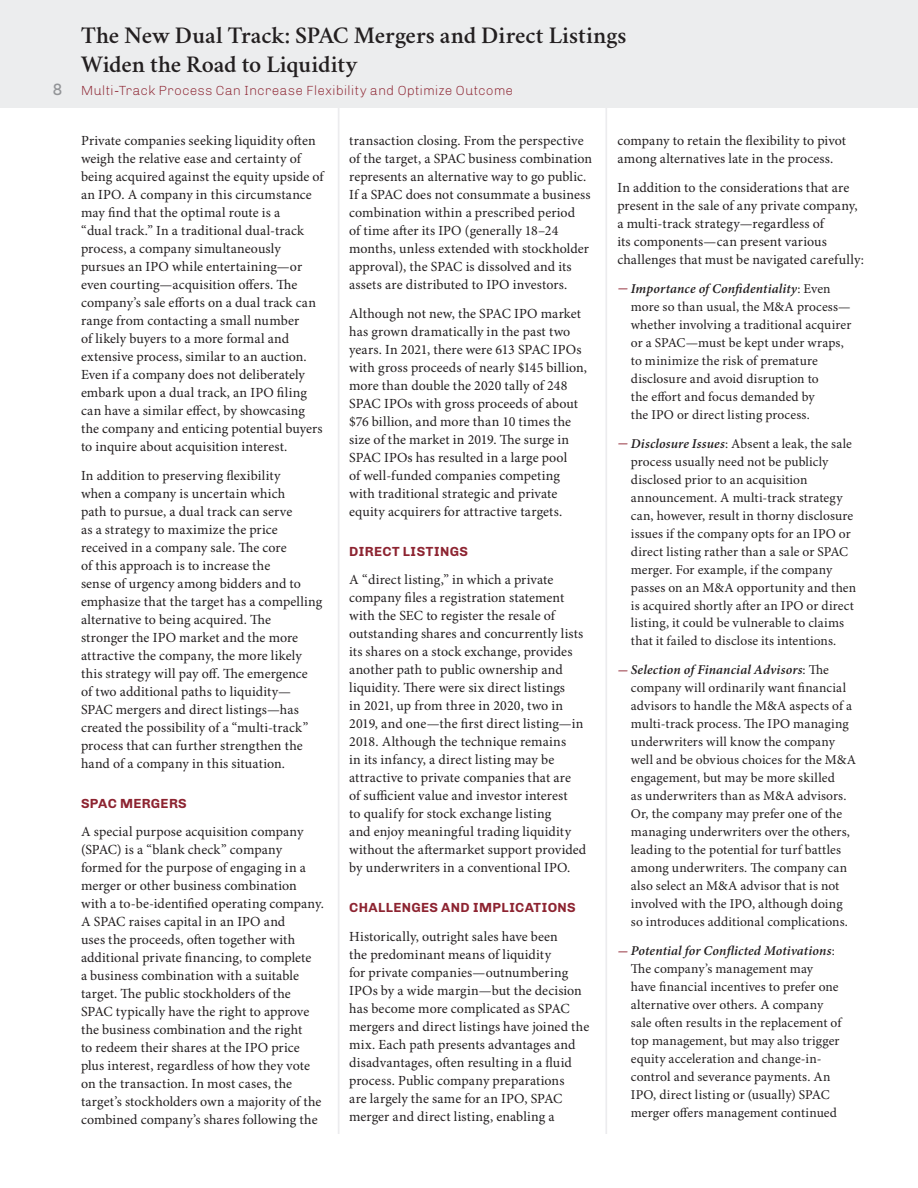
<style>
.page{position:relative;width:918px;height:1188px;background:#fff}
.page>*{position:absolute;margin:0;border:0;box-sizing:border-box;transform-origin:0 0}
.page_title{font:600 24px/28.8px "Crimson";color:#231f20}
.t1{font:16.5px "Chivo";color:#939598}
.body_text{font:13.95px/18px "Minion Pro";letter-spacing:.005em;color:#231f20}
.t2{font:13.5px/18px "Minion Pro";letter-spacing:.01em;color:#231f20}
.page_title-2{font:300 13.5px "Chivo";letter-spacing:.015em;color:#8d2431}
.subhead{font:700 13.5px "Chivo";letter-spacing:.02em;color:#8d2431}
.s1{font-family:"Univers LT Std";font-weight:300;font-style:italic;font-stretch:condensed;font-size:18px;color:#8d2431}
.s2{font-weight:600;font-style:italic}
</style>
<div class="page">
<hr style="left:338px;top:108px;width:2px;height:1026px;background:#ececee">
<hr style="left:605px;top:108px;width:2px;height:1026px;background:#ececee">
<div style="left:0;top:0;width:918px;height:108px;background:#ecedee"></div>
<p class="page_title" style="left:81px;top:19px;width:547px">The New Dual Track: SPAC Mergers and Direct Listings<br>Widen the Road to Liquidity</p>
<h1 class="page_title" style="left:81px;top:48px;width:153px">Title Goes Here</h1>
<p class="page_title-2" style="left:81px;top:82px;width:65px">SUBHEAD</p>
<p class="t1" style="left:52px;top:79px;width:12px">8</p>
<p class="page_title-2" style="left:81px;top:82px;width:434px">Multi-Track Process Can Increase Flexibility and Optimize Outcome</p>
<p class="body_text" style="left:81px;top:132px;width:244px">Private companies seeking liquidity often weigh the relative ease and certainty of being acquired against the equity upside of an IPO. A company in this circumstance may find that the optimal route is a<br>“dual track.” In a traditional dual-track process, a company simultaneously pursues an IPO while entertaining—or even courting—acquisition offers. The company’s sale efforts on a dual track can range from contacting a small number<br>of likely buyers to a more formal and extensive process, similar to an auction.<br>Even if a company does not deliberately embark upon a dual track, an IPO filing can have a similar effect, by showcasing the company and enticing potential buyers to inquire about acquisition interest.</p>
<p class="body_text" style="left:81px;top:467px;width:243px">In addition to preserving flexibility<br>when a company is uncertain which<br>path to pursue, a dual track can serve<br>as a strategy to maximize the price received in a company sale. The core<br>of this approach is to increase the<br>sense of urgency among bidders and to emphasize that the target has a compelling alternative to being acquired. The<br>stronger the IPO market and the more attractive the company, the more likely this strategy will pay off. The emergence of two additional paths to liquidity— SPAC mergers and direct listings—has created the possibility of a “multi-track” process that can further strengthen the hand of a company in this situation.</p>
<p class="subhead" style="left:81px;top:795px;width:107px">SPAC MERGERS</p>
<p class="body_text" style="left:81px;top:823px;width:245px">A special purpose acquisition company (SPAC) is a “blank check” company formed for the purpose of engaging in a merger or other business combination with a to-be-identified operating company.<br>A SPAC raises capital in an IPO and<br>uses the proceeds, often together with additional private financing, to complete<br>a business combination with a suitable target. The public stockholders of the SPAC typically have the right to approve the business combination and the right<br>to redeem their shares at the IPO price plus interest, regardless of how they vote on the transaction. In most cases, the target’s stockholders own a majority of the combined company’s shares following the</p>
<p class="body_text" style="left:349px;top:132px;width:244px">transaction closing. From the perspective of the target, a SPAC business combination represents an alternative way to go public.<br>If a SPAC does not consummate a business combination within a prescribed period<br>of time after its IPO (generally 18–24 months, unless extended with stockholder approval), the SPAC is dissolved and its assets are distributed to IPO investors.</p>
<p class="body_text" style="left:349px;top:305px;width:239px">Although not new, the SPAC IPO market has grown dramatically in the past two years. In 2021, there were 613 SPAC IPOs with gross proceeds of nearly $145 billion, more than double the 2020 tally of 248<br>SPAC IPOs with gross proceeds of about $76 billion, and more than 10 times the size of the market in 2019. The surge in SPAC IPOs has resulted in a large pool<br>of well-funded companies competing with traditional strategic and private equity acquirers for attractive targets.</p>
<p class="subhead" style="left:349px;top:543px;width:120px">DIRECT LISTINGS</p>
<p class="body_text" style="left:349px;top:571px;width:239px">A “direct listing,” in which a private company files a registration statement with the SEC to register the resale of outstanding shares and concurrently lists its shares on a stock exchange, provides another path to public ownership and liquidity. There were six direct listings<br>in 2021, up from three in 2020, two in 2019, and one—the first direct listing—in 2018. Although the technique remains<br>in its infancy, a direct listing may be attractive to private companies that are<br>of sufficient value and investor interest<br>to qualify for stock exchange listing<br>and enjoy meaningful trading liquidity without the aftermarket support provided by underwriters in a conventional IPO.</p>
<p class="subhead" style="left:349px;top:899px;width:228px">CHALLENGES AND IMPLICATIONS</p>
<p class="body_text" style="left:349px;top:928px;width:242px">Historically, outright sales have been<br>the predominant means of liquidity<br>for private companies—outnumbering IPOs by a wide margin—but the decision has become more complicated as SPAC mergers and direct listings have joined the mix. Each path presents advantages and disadvantages, often resulting in a fluid process. Public company preparations<br>are largely the same for an IPO, SPAC merger and direct listing, enabling a</p>
<p class="body_text" style="left:617px;top:132px;width:230px">company to retain the flexibility to pivot among alternatives late in the process.</p>
<p class="body_text" style="left:617px;top:179px;width:248px">In addition to the considerations that are present in the sale of any private company, a multi-track strategy—regardless of<br>its components—can present various challenges that must be navigated carefully:</p>
<p class="t2" style="left:631px;top:280px;width:222px;text-indent:-14px"><span class="s1">–</span> <span class="s2">Importance of Confidentiality</span>: Even more so than usual, the M&amp;A process— whether involving a traditional acquirer or a SPAC—must be kept under wraps, to minimize the risk of premature disclosure and avoid disruption to<br>the effort and focus demanded by<br>the IPO or direct listing process.</p>
<p class="t2" style="left:631px;top:435px;width:227px;text-indent:-14px"><span class="s1">–</span> <span class="s2">Disclosure Issues</span>: Absent a leak, the sale process usually need not be publicly disclosed prior to an acquisition announcement. A multi-track strategy can, however, result in thorny disclosure issues if the company opts for an IPO or direct listing rather than a sale or SPAC merger. For example, if the company passes on an M&amp;A opportunity and then is acquired shortly after an IPO or direct listing, it could be vulnerable to claims that it failed to disclose its intentions.</p>
<p class="t2" style="left:631px;top:662px;width:227px;text-indent:-14px"><span class="s1">–</span> <span class="s2">Selection of Financial Advisors</span>: The company will ordinarily want financial advisors to handle the M&amp;A aspects of a multi-track process. The IPO managing underwriters will know the company well and be obvious choices for the M&amp;A engagement, but may be more skilled<br>as underwriters than as M&amp;A advisors.<br>Or, the company may prefer one of the managing underwriters over the others, leading to the potential for turf battles among underwriters. The company can also select an M&amp;A advisor that is not involved with the IPO, although doing so introduces additional complications.</p>
<p class="t2" style="left:631px;top:942px;width:212px;text-indent:-14px"><span class="s1">–</span> <span class="s2">Potential for Conflicted Motivations</span>:<br>The company’s management may have financial incentives to prefer one alternative over others. A company sale often results in the replacement of top management, but may also trigger equity acceleration and change-in&shy;control and severance payments. An IPO, direct listing or (usually) SPAC merger offers management continued</p>
</div>
